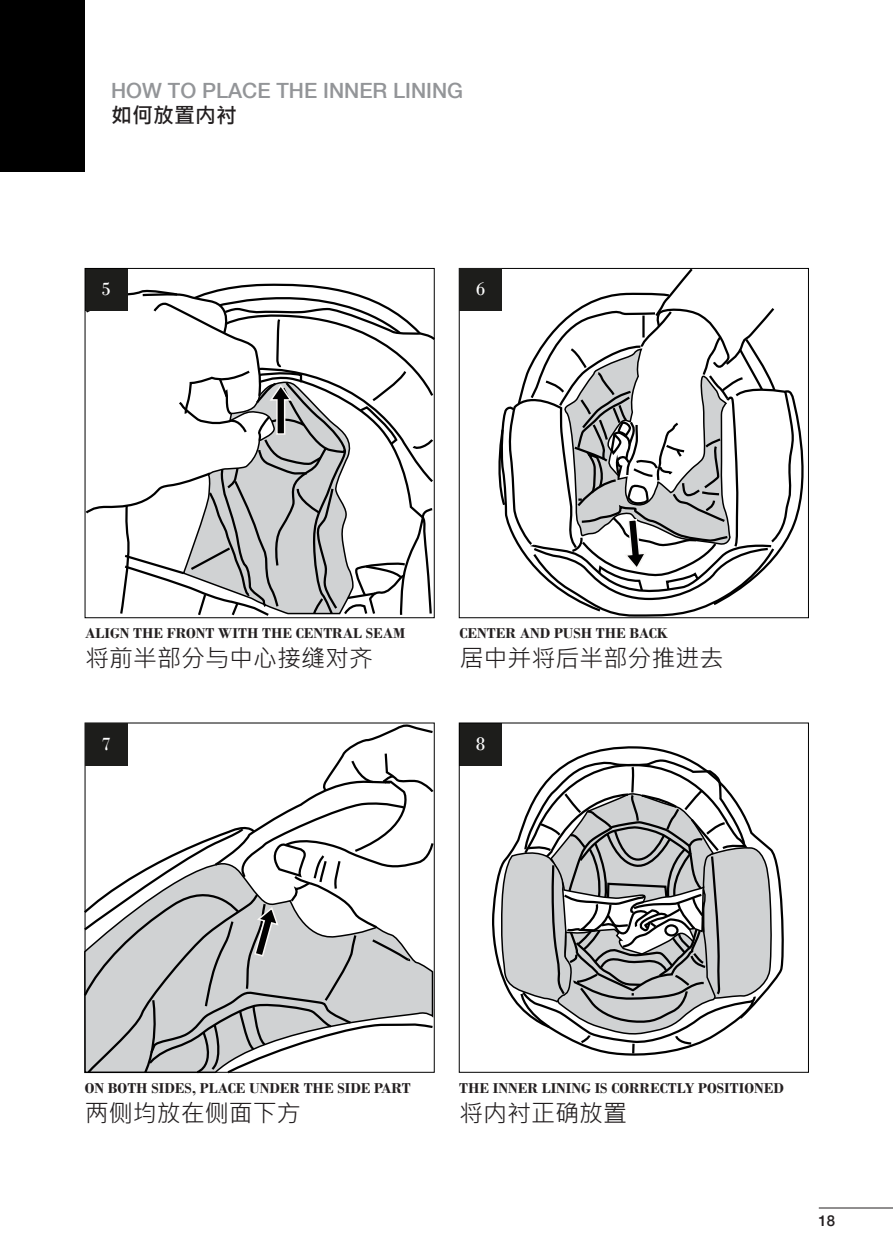
<style>
.page{position:relative;width:893px;height:1259px;background:#fff}
.page>*{position:absolute;margin:0;border:0;box-sizing:border-box;transform-origin:0 0}
.t1{font:24px "Microsoft Jheng Hei UI Regular";color:#231f20}
.t2{font:500 21px "Helvetica Neue LT Com";color:#939598}
.t3{font:700 21px "Microsoft Jheng Hei";color:#231f20}
.t4{font:19.5px "Bodoni";color:#fff}
.t5{font:700 15px "Bodoni";color:#231f20}
.t6{font:500 15px "Helvetica Neue LT Com";color:#231f20}
</style>
<div class="page">
<hr style="left:819px;top:1207px;width:74px;height:1px;background:#231f20">
<div style="left:0;top:0;width:85px;height:172px;background:#000"></div>
<div style="left:85px;top:268px;width:43px;height:43px;background:#1d1d1b"></div>
<div style="left:459px;top:268px;width:43px;height:43px;background:#1d1d1b"></div>
<div style="left:85px;top:723px;width:43px;height:42px;background:#1d1d1b"></div>
<div style="left:459px;top:723px;width:43px;height:42px;background:#1d1d1b"></div>
<svg style="left:84px;top:277px;width:351px;height:341px"></svg>
<div style="left:459px;top:722px;width:350px;height:350px;border:1px solid #000"></div>
<svg style="left:495px;top:267px;width:314px;height:350px"></svg>
<svg style="left:84px;top:724px;width:351px;height:350px"></svg>
<svg style="left:491px;top:746px;width:293px;height:237px"></svg>
<svg style="left:501px;top:758px;width:273px;height:298px"></svg>
<div style="left:664px;top:924px;width:15px;height:12px;border:2px solid #000;border-radius:50%"></div>
<h2 class="t2" style="left:111px;top:78px;width:354px">HOW TO PLACE THE INNER LINING</h2>
<h2 class="t3" style="left:111px;top:102px;width:128px">如何放置内衬</h2>
<h3 class="t4" style="left:102px;top:277px;width:11px">5</h3>
<h3 class="t4" style="left:476px;top:277px;width:11px">6</h3>
<p class="t5" style="left:85px;top:624px;width:322px">ALIGN THE FRONT WITH THE CENTRAL SEAM</p>
<h1 class="t1" style="left:85px;top:643px;width:290px">将前半部分与中心接缝对齐</h1>
<p class="t5" style="left:459px;top:624px;width:210px">CENTER AND PUSH THE BACK</p>
<h1 class="t1" style="left:459px;top:643px;width:265px">居中并将后半部分推进去</h1>
<h3 class="t4" style="left:102px;top:732px;width:11px">7</h3>
<h3 class="t4" style="left:476px;top:732px;width:11px">8</h3>
<p class="t5" style="left:85px;top:1079px;width:327px">ON BOTH SIDES, PLACE UNDER THE SIDE PART</p>
<h1 class="t1" style="left:85px;top:1097px;width:217px">两侧均放在侧面下方</h1>
<p class="t5" style="left:459px;top:1079px;width:326px">THE INNER LINING IS CORRECTLY POSITIONED</p>
<h1 class="t1" style="left:459px;top:1097px;width:169px">将内衬正确放置</h1>
<p class="t6" style="left:819px;top:1212px;width:18px">18</p>
</div>
